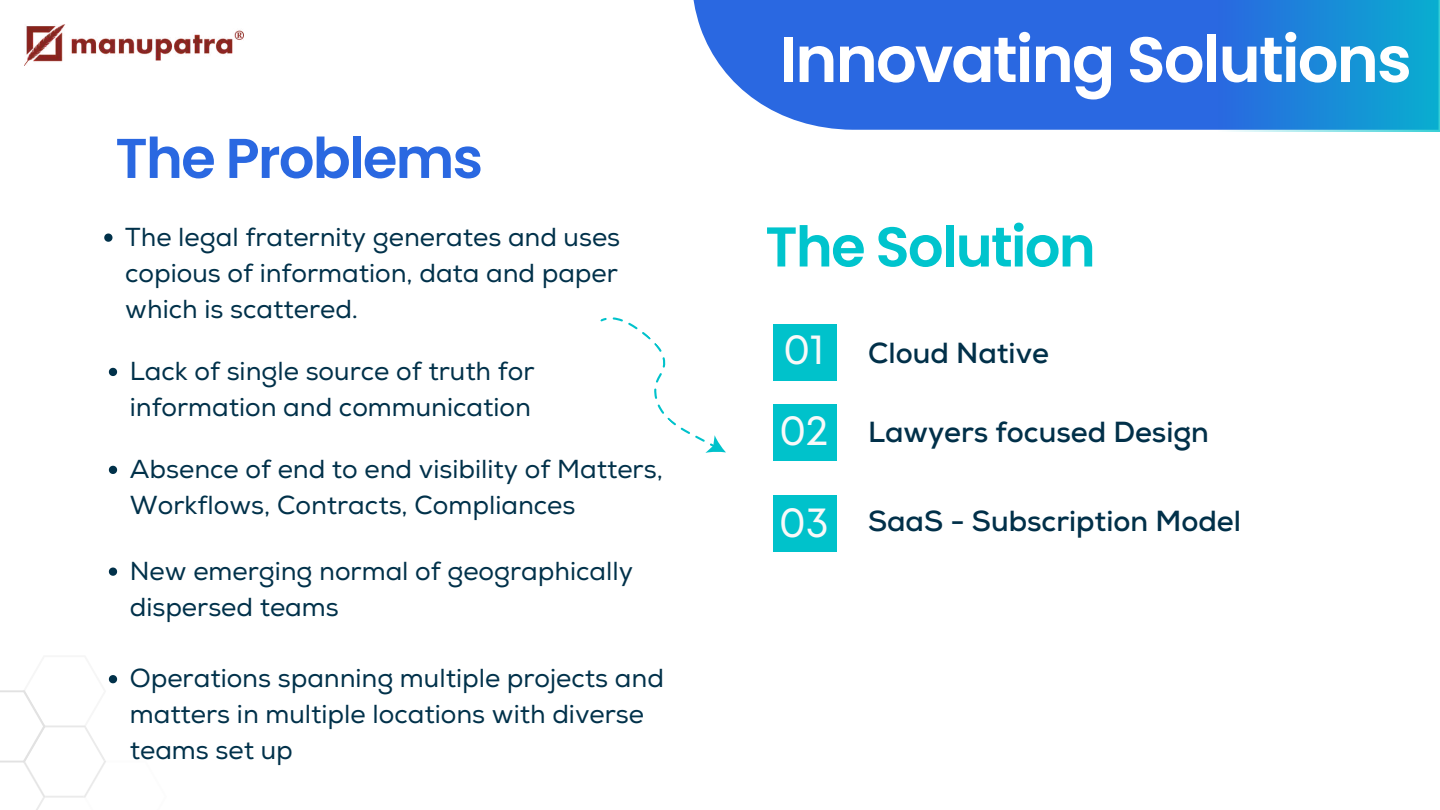
<style>
.page{position:relative;width:1440px;height:810px;background:#fff}
.page>*{position:absolute;margin:0;border:0;box-sizing:border-box;transform-origin:0 0}
.t1{font:600 64px "Poppins";letter-spacing:-.03em;color:#fff}
.t2{font:600 56px "Poppins";letter-spacing:-.03em;color:#2a68e1}
.t3{font:600 56px "Poppins";letter-spacing:-.03em;color:#00c4cd}
.t4{font:42.8px/80.6px "Mont";color:#f9f9f9}
.t5{font:700 29px "Nexa";color:#013049}
.t6{font:26px/36px "Nexa";color:#01314a}
</style>
<div class="page">
<svg style="left:600px;top:317px;width:126px;height:136px"></svg>
<div style="left:773px;top:324px;width:64px;height:57px;background:#00c2cb"></div>
<div style="left:773px;top:404px;width:64px;height:57px;background:#00c2cb"></div>
<div style="left:773px;top:495px;width:64px;height:57px;background:#00c2cb"></div>
<svg style="left:109px;top:368px;width:8px;height:8px"></svg>
<svg style="left:104px;top:234px;width:8px;height:8px"></svg>
<svg style="left:109px;top:466px;width:8px;height:8px"></svg>
<svg style="left:109px;top:568px;width:8px;height:8px"></svg>
<svg style="left:0;top:675px;width:118px;height:135px"></svg>
<img style="left:25px;top:24px;width:218px;height:41px">
<svg style="left:693px;top:0;width:525px;height:130px;background:#3973e3"></svg>
<div style="left:1218px;top:0;width:222px;height:131px;background:linear-gradient(to right,#2968e0,#09aecf)"></div>
<h2 class="t2" style="left:115px;top:119px;width:369px">The Problems</h2>
<p class="t6" style="left:125px;top:219px;width:497px;text-align:justify">The legal fraternity generates and uses copious of information, data and paper which is scattered.</p>
<p class="t6" style="left:130px;top:354px;width:406px">Lack of single source of truth for information and communication</p>
<p class="t6" style="left:130px;top:452px;width:535px">Absence of end to end visibility of Matters,<br>Workflows, Contracts, Compliances</p>
<p class="t6" style="left:130px;top:553px;width:505px">New emerging normal of geographically dispersed teams</p>
<p class="t6" style="left:130px;top:661px;width:536px">Operations spanning multiple projects and matters in multiple locations with diverse teams set up</p>
<h1 class="t1" style="left:779px;top:15px;width:634px">Innovating Solutions</h1>
<h2 class="t3" style="left:765px;top:208px;width:332px">The Solution</h2>
<h3 class="t4" style="left:779px;top:312px;width:51px">01<br>02</h3>
<h3 class="t4" style="left:779px;top:485px;width:51px">03</h3>
<p class="t5" style="left:868px;top:336px;width:182px">Cloud Native</p>
<p class="t5" style="left:868px;top:415px;width:342px">Lawyers focused Design</p>
<p class="t5" style="left:868px;top:503px;width:375px">SaaS - Subscription Model</p>
</div>
